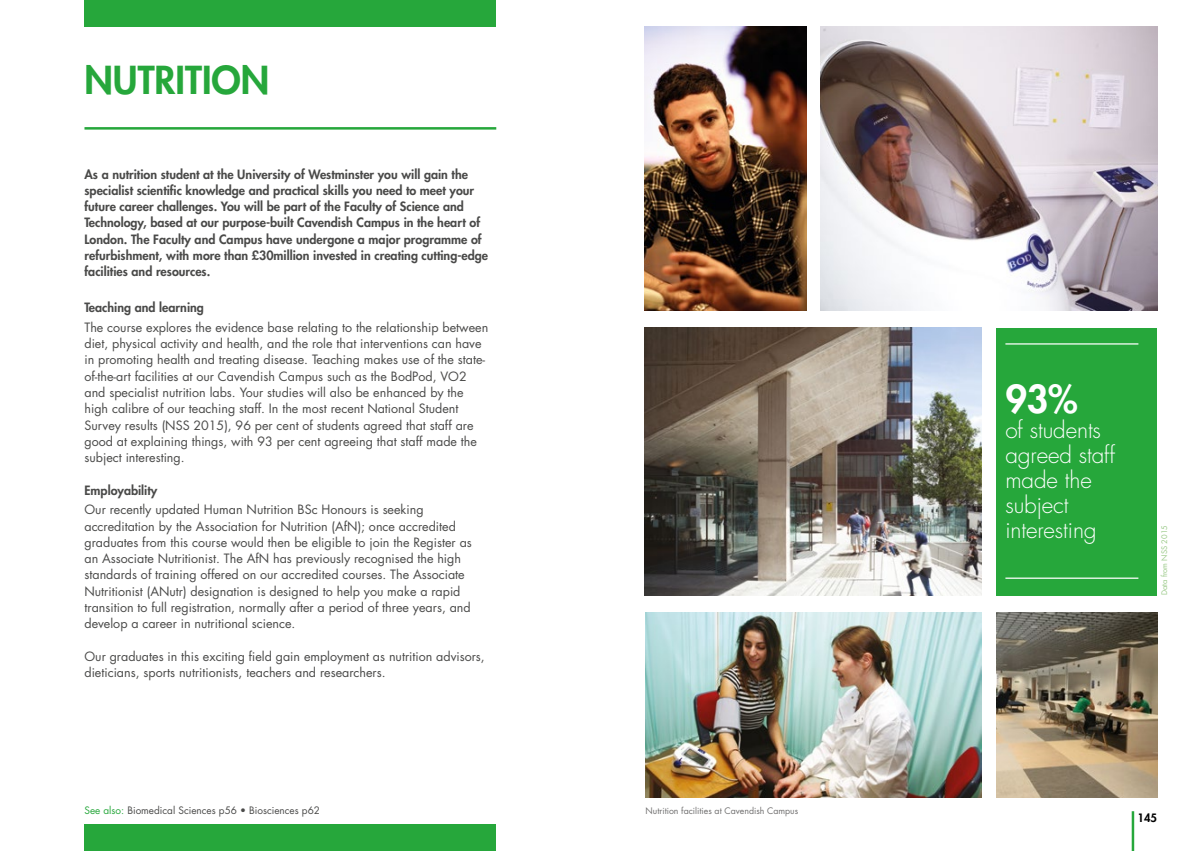
<style>
.page{position:relative;width:1184px;height:851px;background:#fff}
.page>*{position:absolute;margin:0;border:0;box-sizing:border-box;transform-origin:0 0}
.t1{font:800 37.5px "Futura";color:#26a73b}
.t2{font:800 37.5px "Futura";color:#fff}
.t3{font:300 22.5px/25px "Futura";letter-spacing:-.005em;color:#fff}
.t4{font:12.5px/16.2px "Futura";color:#4a4a49}
.t5{font:800 12.5px/16.2px "Futura";color:#4a4a49}
.t6{font:800 11.25px "Futura";color:#000}
.t7{font:10px "Futura";color:#4a4a49}
.t8{font:8.75px "Futura";color:#706f6f}
.t9{font:7.5px "Futura";color:#99c987}
.s1{color:#26a73b}
</style>
<div class="page">
<div style="left:996px;top:327px;width:160px;height:268px;background:#26a73b"></div>
<hr style="left:1005px;top:343px;width:133px;height:1px;background:#fff">
<hr style="left:1005px;top:577px;width:133px;height:1px;background:#fff">
<hr style="left:84px;top:127px;width:412px;height:3px;background:#26a73b">
<div style="left:84px;top:0;width:412px;height:27px;background:#26a73b"></div>
<div style="left:84px;top:824px;width:412px;height:26px;background:#26a73b"></div>
<img style="left:644px;top:27px;width:162px;height:283px">
<img style="left:644px;top:327px;width:337px;height:269px">
<img style="left:645px;top:612px;width:336px;height:185px">
<img style="left:996px;top:612px;width:161px;height:185px">
<img style="left:821px;top:27px;width:336px;height:283px">
<hr style="left:1131px;top:811px;width:3px;height:39px;background:#26a73b">
<h1 class="t1" style="left:84px;top:57px;width:186px">NUTRITION</h1>
<p class="t5" style="left:84px;top:166px;width:405px">As a nutrition student at the University of Westminster you will gain the specialist scientific knowledge and practical skills you need to meet your future career challenges. You will be part of the Faculty of Science and Technology, based at our purpose-built Cavendish Campus in the heart of London. The Faculty and Campus have undergone a major programme of refurbishment, with more than £30million invested in creating cutting-edge facilities and resources.</p>
<p class="t5" style="left:84px;top:299px;width:121px">Teaching and learning</p>
<p class="t4" style="left:84px;top:319px;width:405px">The course explores the evidence base relating to the relationship between diet, physical activity and health, and the role that interventions can have in promoting health and treating disease. Teaching makes use of the state&shy;of-the-art facilities at our Cavendish Campus such as the BodPod, VO2 and specialist nutrition labs. Your studies will also be enhanced by the high calibre of our teaching staff. In the most recent National Student Survey results (NSS 2015), 96 per cent of students agreed that staff are good at explaining things, with 93 per cent agreeing that staff made the subject interesting.</p>
<p class="t5" style="left:84px;top:481px;width:74px">Employability</p>
<p class="t4" style="left:84px;top:501px;width:389px">Our recently updated Human Nutrition BSc Honours is seeking accreditation by the Association for Nutrition (AfN); once accredited graduates from this course would then be eligible to join the Register as an Associate Nutritionist. The AfN has previously recognised the high standards of training offered on our accredited courses. The Associate Nutritionist (ANutr) designation is designed to help you make a rapid transition to full registration, normally after a period of three years, and develop a career in nutritional science.</p>
<p class="t4" style="left:84px;top:648px;width:402px">Our graduates in this exciting field gain employment as nutrition advisors, dieticians, sports nutritionists, teachers and researchers.</p>
<p class="t7" style="left:84px;top:803px;width:237px"><span class="s1">See also:</span> Biomedical Sciences p56 • Biosciences p62</p>
<p class="t8" style="left:645px;top:805px;width:154px">Nutrition facilities at Cavendish Campus</p>
<h1 class="t2" style="left:1005px;top:375px;width:73px">93%</h1>
<h2 class="t3" style="left:1005px;top:417px;width:111px">of students agreed staff made the subject interesting</h2>
<p class="t9" style="left:1159px;top:595px;width:72px;rotate:-90deg">Data from NSS 2015</p>
<p class="t6" style="left:1137px;top:810px;width:21px">145</p>
</div>
